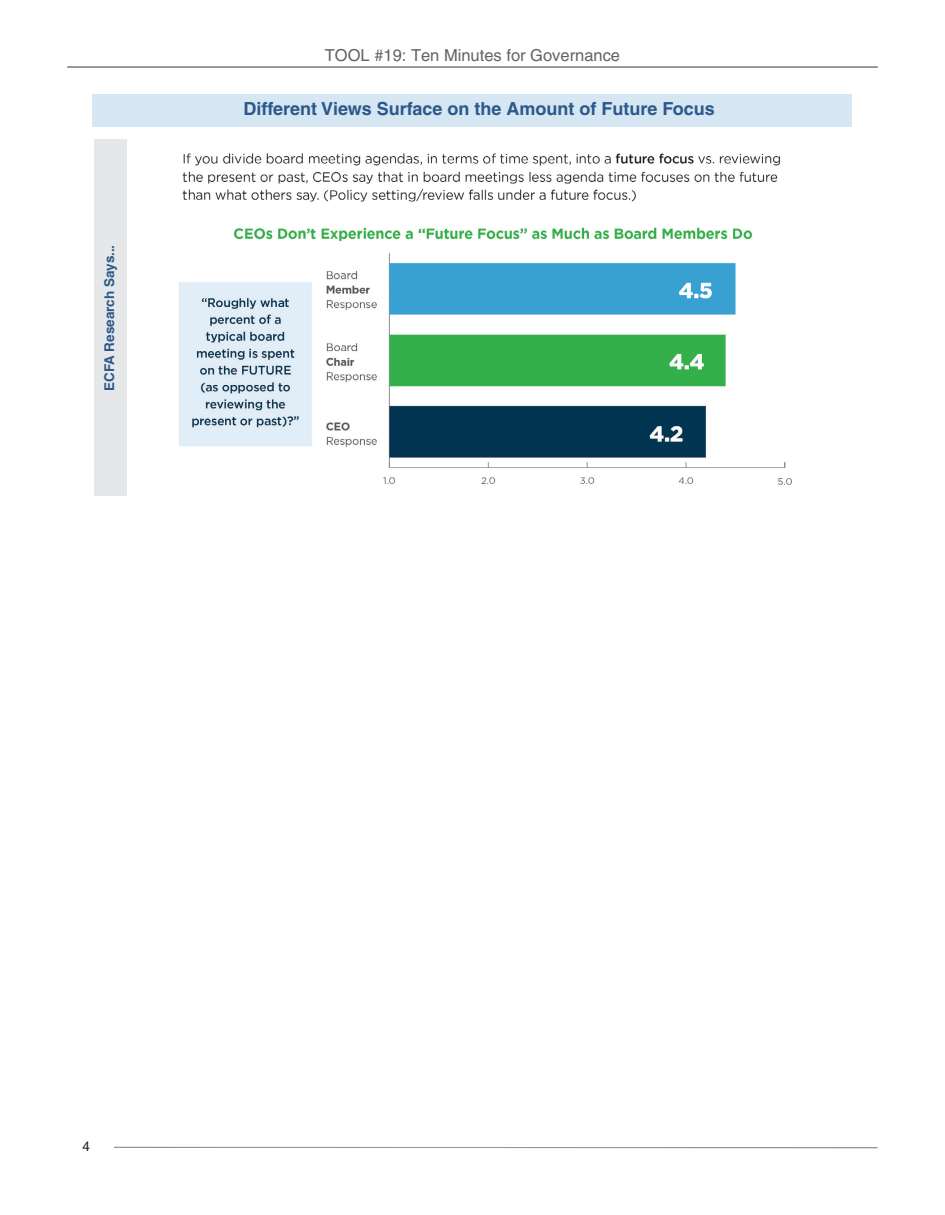
<style>
.page{position:relative;width:945px;height:1215px;background:#fff}
.page>*{position:absolute;margin:0;border:0;box-sizing:border-box;transform-origin:0 0}
.t1{font:700 18px "Helvetica LT";color:#2b598a}
.t2{font:16.5px "Helvetica LT";color:#636366}
.t3{font:700 13.5px "Helvetica LT";color:#2b598a}
.t4{font:13.5px "Helvetica LT";color:#231f20}
</style>
<div class="page">
<hr style="left:68px;top:67px;width:810px;height:1px;background:#939598">
<hr style="left:114px;top:1147px;width:764px;height:1px;background:#939598">
<div style="left:93px;top:94px;width:759px;height:33px;background:#d6e6f3"></div>
<img style="left:179px;top:153px;width:613px;height:332px">
<div style="left:94px;top:140px;width:33px;height:356px;background:#e6e7e9"></div>
<p class="t3" style="left:104px;top:391px;width:148px;rotate:-90deg">ECFA Research Says...</p>
<p class="t2" style="left:325px;top:45px;width:297px">TOOL #19: Ten Minutes for Governance</p>
<p class="t1" style="left:244px;top:102px;width:473px">Different Views Surface on the Amount of Future Focus</p>
<p class="t4" style="left:83px;top:1138px;width:9px">4</p>
</div>
